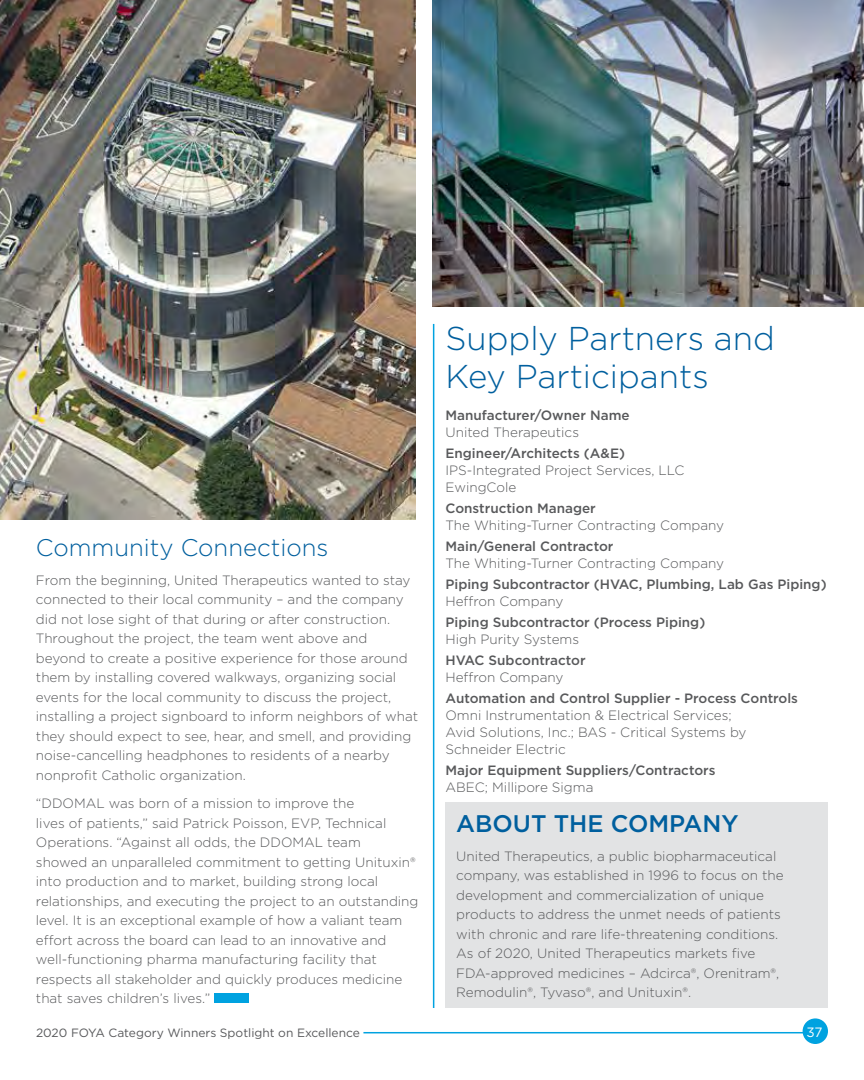
<style>
.page{position:relative;width:864px;height:1080px;background:#fff}
.page>*{position:absolute;margin:0;border:0;box-sizing:border-box;transform-origin:0 0}
.t1{font:300 33px/37.8px "Gotham";color:#005f9e}
.t2{font:300 24px "Gotham";color:#005f9e}
.t3{font:500 24px "Gotham";color:#005f9e}
.t4{font:300 13.5px/19.5px "Gotham";color:#58595b}
.t5{font:500 13.5px "Gotham";color:#58595b}
.t6{font:13.5px "Gotham";color:#fff}
.t7{font:12px "Gotham";color:#58595b}
</style>
<div class="page">
<div style="left:803px;top:1018px;width:25px;height:26px;background:#00a2e0;border-radius:50%"></div>
<hr style="left:363px;top:1032px;width:441px;height:1px;background:#00a2e0">
<div style="left:214px;top:994px;width:34px;height:9px;background:#00a2e0"></div>
<div style="left:446px;top:802px;width:382px;height:206px;background:#e2e3e4"></div>
<hr style="left:433px;top:324px;width:1px;height:684px;background:#00a2e0">
<img style="left:0;top:0;width:416px;height:519px">
<img style="left:432px;top:0;width:432px;height:307px">
<h2 class="t2" style="left:36px;top:532px;width:294px">Community Connections</h2>
<p class="t4" style="left:36px;top:570px;width:384px">From the beginning, United Therapeutics wanted to stay connected to their local community – and the company did not lose sight of that during or after construction.<br>Throughout the project, the team went above and beyond to create a positive experience for those around them by installing covered walkways, organizing social events for the local community to discuss the project, installing a project signboard to inform neighbors of what they should expect to see, hear, and smell, and providing noise-cancelling headphones to residents of a nearby nonprofit Catholic organization.</p>
<p class="t4" style="left:36px;top:793px;width:384px">“DDOMAL was born of a mission to improve the<br>lives of patients,” said Patrick Poisson, EVP, Technical Operations. “Against all odds, the DDOMAL team<br>showed an unparalleled commitment to getting Unituxin® into production and to market, building strong local relationships, and executing the project to an outstanding level. It is an exceptional example of how a valiant team effort across the board can lead to an innovative and well-functioning pharma manufacturing facility that respects all stakeholder and quickly produces medicine that saves children’s lives.”</p>
<h1 class="t1" style="left:446px;top:319px;width:331px">Supply Partners and<br>Key Participants</h1>
<p class="t5" style="left:446px;top:407px;width:186px">Manufacturer/Owner Name</p>
<p class="t4" style="left:446px;top:422px;width:135px">United Therapeutics</p>
<p class="t5" style="left:446px;top:445px;width:181px">Engineer/Architects (A&amp;E)</p>
<p class="t4" style="left:446px;top:461px;width:241px;line-height:16.8px">IPS-Integrated Project Services, LLC<br>EwingCole</p>
<p class="t5" style="left:446px;top:499px;width:152px">Construction Manager</p>
<p class="t4" style="left:446px;top:515px;width:280px">The Whiting-Turner Contracting Company</p>
<p class="t5" style="left:446px;top:537px;width:169px">Main/General Contractor</p>
<p class="t4" style="left:446px;top:553px;width:280px">The Whiting-Turner Contracting Company</p>
<p class="t5" style="left:446px;top:576px;width:383px">Piping Subcontractor (HVAC, Plumbing, Lab Gas Piping)</p>
<p class="t4" style="left:446px;top:591px;width:119px">Heffron Company</p>
<p class="t5" style="left:446px;top:614px;width:261px">Piping Subcontractor (Process Piping)</p>
<p class="t4" style="left:446px;top:629px;width:135px">High Purity Systems</p>
<p class="t5" style="left:446px;top:652px;width:142px">HVAC Subcontractor</p>
<p class="t4" style="left:446px;top:667px;width:119px">Heffron Company</p>
<p class="t5" style="left:446px;top:690px;width:354px">Automation and Control Supplier - Process Controls</p>
<p class="t4" style="left:446px;top:706px;width:303px;line-height:16.8px">Omni Instrumentation &amp; Electrical Services;<br>Avid Solutions, Inc.; BAS - Critical Systems by<br>Schneider Electric</p>
<p class="t5" style="left:446px;top:761px;width:272px">Major Equipment Suppliers/Contractors</p>
<p class="t4" style="left:446px;top:777px;width:149px">ABEC; Millipore Sigma</p>
<h2 class="t3" style="left:456px;top:808px;width:284px">ABOUT THE COMPANY</h2>
<p class="t4" style="left:456px;top:846px;width:329px">United Therapeutics, a public biopharmaceutical company, was established in 1996 to focus on the development and commercialization of unique products to address the unmet needs of patients with chronic and rare life-threatening conditions.<br>As of 2020, United Therapeutics markets five FDA-approved medicines – Adcirca®, Orenitram®, Remodulin®, Tyvaso®, and Unituxin®.</p>
<p class="t7" style="left:36px;top:1025px;width:325px">2020 FOYA Category Winners Spotlight on Excellence</p>
<p class="t6" style="left:807px;top:1023px;width:17px">37</p>
</div>
